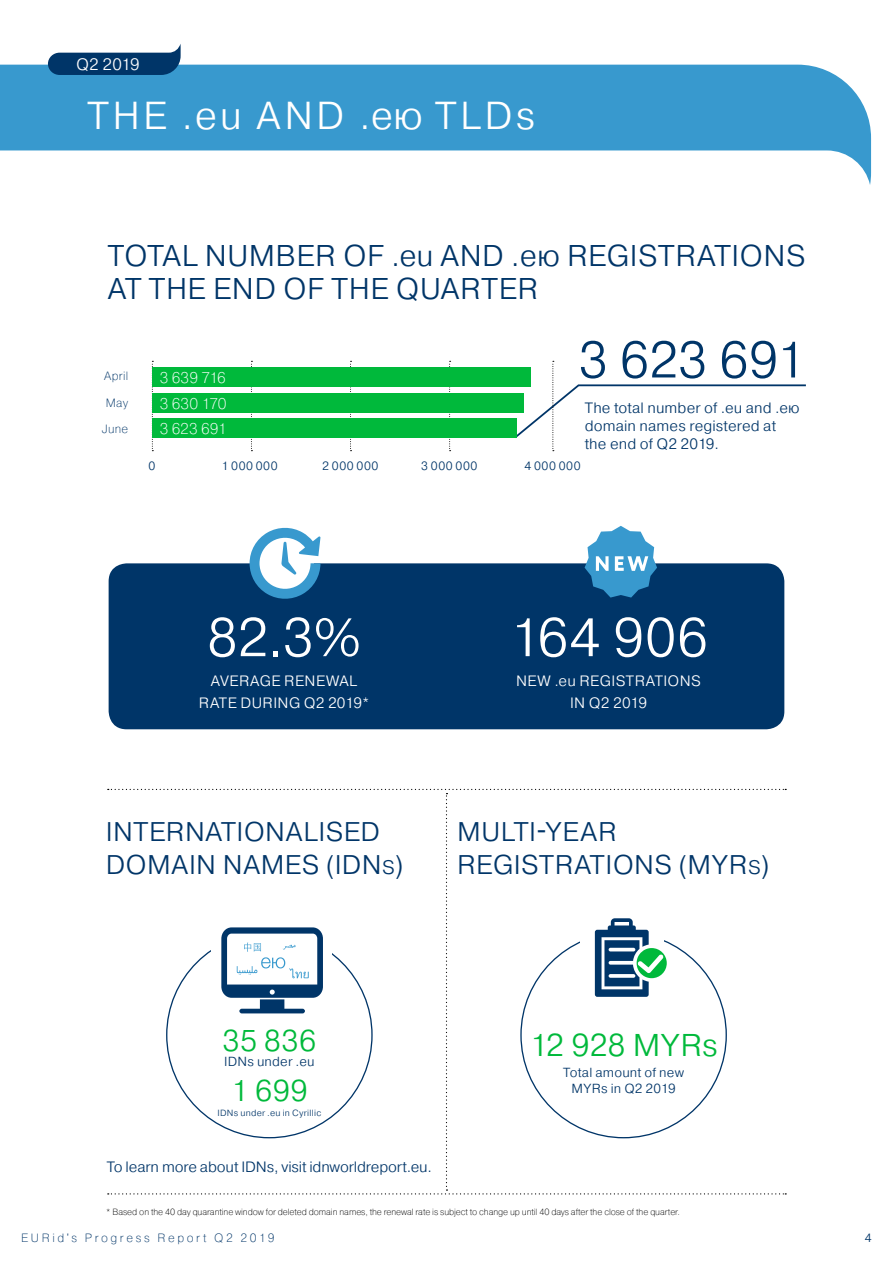
<style>
.page{position:relative;width:893px;height:1263px;background:#fff}
.page>*{position:absolute;margin:0;border:0;box-sizing:border-box;transform-origin:0 0}
.t1{font:300 54px "Pragmatica";letter-spacing:.015em;color:#fff}
.t2{font:300 51px "Pragmatica";letter-spacing:-.005em;color:#003568}
.t3{font:300 39px "Pragmatica";letter-spacing:.08em;color:#fff}
.t4{font:300 31.5px "Pragmatica";letter-spacing:-.005em;color:#00b93b}
.t5{font:300 30px/33px "Pragmatica";letter-spacing:.01em;color:#003568}
.t6{font:300 30px "Pragmatica";letter-spacing:.01em;color:#00b93b}
.t7{font:300 27px/33px "Pragmatica";letter-spacing:.015em;color:#003568}
.t8{font:300 16.5px "Pragmatica";letter-spacing:-.02em;color:#fff}
.t9{font:200 15.45px/25.7px "Pragmatica";letter-spacing:-.005em;color:#fff;text-align:justify}
.t10{font:300 15px/18px "Pragmatica";letter-spacing:.005em;color:#003568}
.t11{font:300 15px/22.5px "Pragmatica";letter-spacing:.025em;color:#fff;text-align:center}
.t12{font:300 13.2px/15.8px "Pragmatica";letter-spacing:.015em;color:#003568;text-align:center}
.t13{font:300 12px "Pragmatica";letter-spacing:.045em;color:#003568}
.t14{font:200 12px "Pragmatica";letter-spacing:.215em;color:#003568}
.t15{font:200 12px/26.4px "Pragmatica";letter-spacing:.015em;color:#003568;text-align:center}
.t16{font:200 9px "Pragmatica";letter-spacing:-.01em;color:#000}
.t17{font:300 9px "Pragmatica";letter-spacing:.025em;color:#003568}
.s1{font-size:19.5px}
</style>
<div class="page">
<div style="left:109px;top:563px;width:675px;height:166px;background:#003568;border-radius:18px"></div>
<svg style="left:152px;top:361px;width:1px;height:90px"></svg>
<svg style="left:251px;top:361px;width:1px;height:90px"></svg>
<svg style="left:350px;top:361px;width:2px;height:90px"></svg>
<svg style="left:449px;top:361px;width:2px;height:90px"></svg>
<svg style="left:517px;top:361px;width:289px;height:90px"></svg>
<div style="left:152px;top:418px;width:365px;height:20px;background:#00b93b"></div>
<div style="left:152px;top:393px;width:371px;height:20px;background:#00b93b"></div>
<div style="left:152px;top:367px;width:379px;height:20px;background:#00b93b"></div>
<svg style="left:0;top:65px;width:871px;height:120px;fill:#3899ce"></svg>
<svg style="left:48px;top:44px;width:133px;height:31px"></svg>
<svg style="left:585px;top:526px;width:72px;height:71px"></svg>
<svg style="left:108px;top:789px;width:678px;height:405px"></svg>
<svg style="left:250px;top:527px;width:70px;height:72px"></svg>
<h3 class="t8" style="left:76px;top:54px;width:65px">Q2 2019</h3>
<h3 class="t3" style="left:87px;top:91px;width:449px">THE .eu AND .ею TLDs</h3>
<h3 class="t5" style="left:108px;top:238px;width:699px">TOTAL NUMBER OF .eu AND .ею REGISTRATIONS<br>AT THE END OF THE QUARTER</h3>
<h3 class="t15" style="left:102px;top:363px;width:28px">April<br>May<br>June</h3>
<h3 class="t9" style="left:160px;top:364px;width:68px">3 639 716<br>3 630 170<br>3 623 691</h3>
<h2 class="t2" style="left:579px;top:327px;width:228px">3 623 691</h2>
<h3 class="t10" style="left:585px;top:398px;width:217px">The total number of .eu and .ею domain names registered at the end of Q2 2019.</h3>
<h3 class="t13" style="left:148px;top:459px;width:8px">0</h3>
<h3 class="t13" style="left:221px;top:459px;width:58px">1 000 000</h3>
<h3 class="t13" style="left:322px;top:459px;width:58px">2 000 000</h3>
<h3 class="t13" style="left:421px;top:459px;width:58px">3 000 000</h3>
<h3 class="t13" style="left:524px;top:459px;width:58px">4 000 000</h3>
<h1 class="t1" style="left:207px;top:603px;width:156px">82.3%</h1>
<h1 class="t1" style="left:509px;top:603px;width:201px">164 906</h1>
<h3 class="t11" style="left:199px;top:669px;width:172px">AVERAGE RENEWAL<br>RATE DURING Q2 2019*</h3>
<h3 class="t11" style="left:516px;top:669px;width:187px">NEW .eu REGISTRATIONS<br>IN Q2 2019</h3>
<h3 class="t7" style="left:106px;top:814px;width:299px">INTERNATIONALISED<br>DOMAIN NAMES (IDN<span class="s1">S</span>)</h3>
<h3 class="t7" style="left:457px;top:814px;width:314px">MULTI-YEAR<br>REGISTRATIONS (MYR<span class="s1">S</span>)</h3>
<h3 class="t6" style="left:222px;top:1022px;width:96px">35 836</h3>
<h3 class="t12" style="left:224px;top:1053px;width:92px">IDNs under .eu</h3>
<h3 class="t6" style="left:231px;top:1071px;width:78px">1 699</h3>
<p class="t17" style="left:217px;top:1107px;width:105px">IDNs under .eu in Cyrillic</p>
<h3 class="t10" style="left:107px;top:1158px;width:327px">To learn more about IDNs, visit idnworldreport.eu.</h3>
<h3 class="t4" style="left:529px;top:1024px;width:190px">12 928 MYRs</h3>
<h3 class="t12" style="left:563px;top:1064px;width:122px">Total amount of new<br>MYRs in Q2 2019</h3>
<p class="t16" style="left:106px;top:1206px;width:575px">* Based on the 40 day quarantine window for deleted domain names, the renewal rate is subject to change up until 40 days after the close of the quarter.</p>
<h3 class="t14" style="left:21px;top:1230px;width:255px">EURid's Progress Report Q2 2019</h3>
<h3 class="t13" style="left:865px;top:1230px;width:8px">4</h3>
</div>
